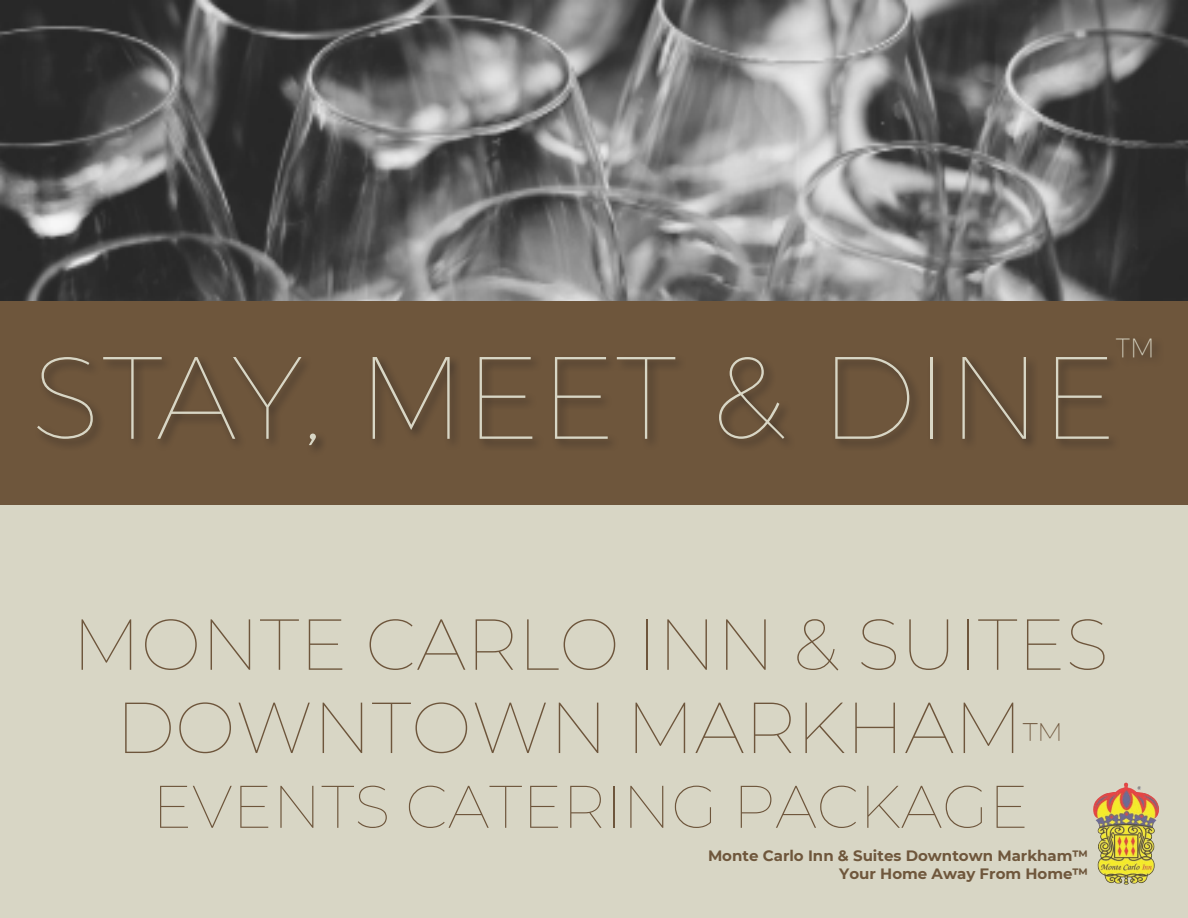
<style>
.page{position:relative;width:1188px;height:918px;background:#d8d6c5}
.page>*{position:absolute;margin:0;border:0;box-sizing:border-box;transform-origin:0 0}
.t1{font:100 117px "Montserrat";color:#d8d6c5}
.t2{font:100 72px/83.2px "Montserrat";color:#6e563c;text-align:center}
.t3{font:100 60px "Montserrat";color:#6e563c}
.t4{font:100 45px "Montserrat";color:#d8d6c5}
.t5{font:700 15px/18px "Montserrat";color:#6f573c;text-align:right}
.s1{font-size:42px}
</style>
<div class="page">
<img style="left:0;top:0;width:1188px;height:302px">
<div style="left:0;top:302px;width:1188px;height:203px;background:#6e563c"></div>
<img style="left:1093px;top:782px;width:66px;height:103px">
<div style="left:34px;top:335px;width:1131px;height:123px;background:#231f20;opacity:.75"></div>
<h3 class="t4" style="left:1116px;top:326px;width:40px">™</h3>
<h1 class="t1" style="left:32px;top:326px;width:1086px">STAY, MEET &amp; DINE</h1>
<h2 class="t2" style="left:72px;top:601px;width:1038px">MONTE CARLO INN &amp; SUITES<br>DOWNTOWN MARKHAM<span class="s1">™</span></h2>
<h3 class="t3" style="left:152px;top:767px;width:878px">EVENTS CATERING PACKAGE</h3>
<p class="t5" style="left:708px;top:845px;width:382px">Monte Carlo Inn &amp; Suites Downtown Markham™<br>Your Home Away From Home™</p>
</div>
